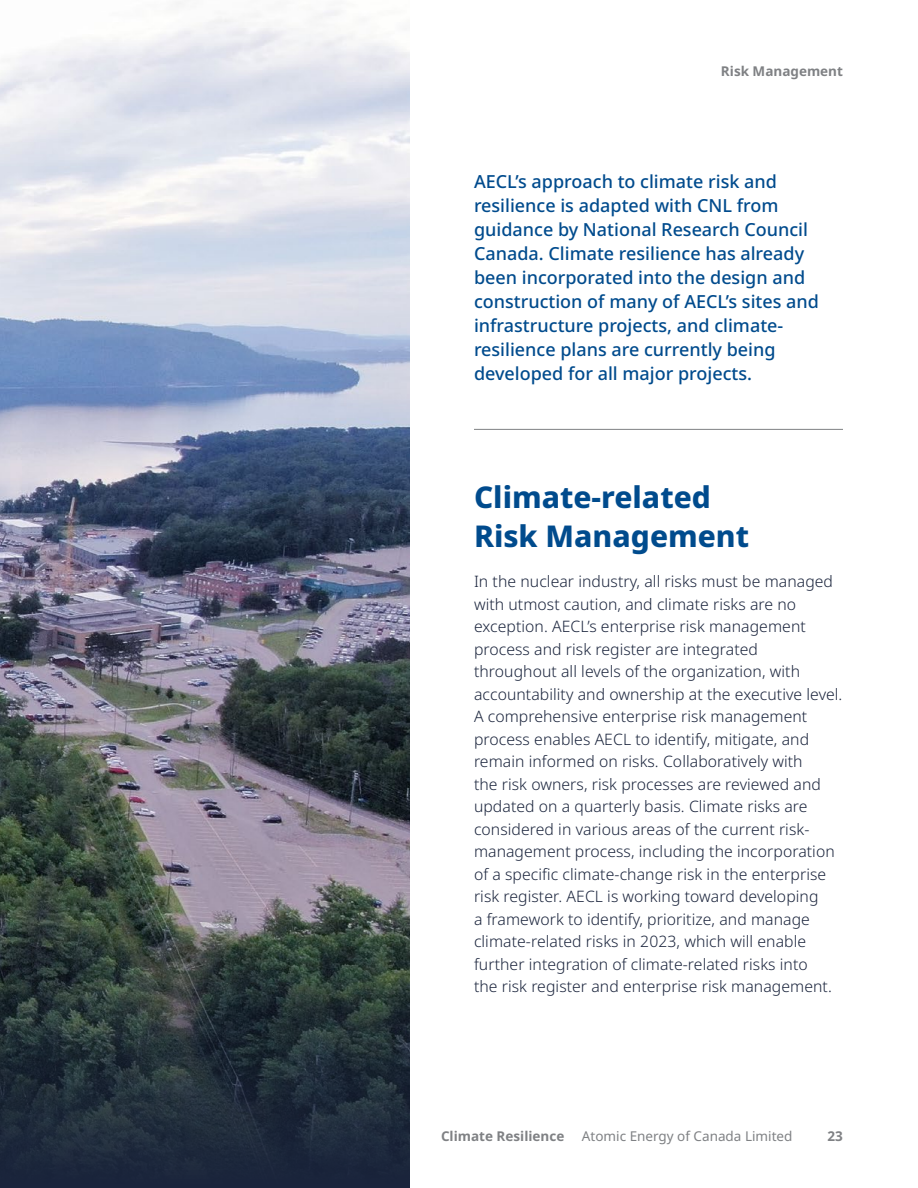
<style>
.page{position:relative;width:918px;height:1188px;background:#fff}
.page>*{position:absolute;margin:0;border:0;box-sizing:border-box;transform-origin:0 0}
.t1{font:800 30px/39px "Noto Sans";color:#004b8d}
.t2{font:500 18px/24px "Noto Sans";color:#004b8d}
.t3{font:300 15.75px/22.5px "Noto Sans";letter-spacing:.005em;color:#1a243c}
.t4{font:700 13.5px "Noto Sans";color:#7f8184}
.t5{font:13.5px "Noto Sans";color:#7f8184}
</style>
<div class="page">
<img style="left:0;top:2px;width:410px;height:1186px">
<hr style="left:474px;top:429px;width:369px;height:1px;background:#7f8184">
<p class="t4" style="left:721px;top:61px;width:124px">Risk Management</p>
<p class="t2" style="left:474px;top:170px;width:347px">AECL’s approach to climate risk and resilience is adapted with CNL from guidance by National Research Council Canada. Climate resilience has already been incorporated into the design and construction of many of AECL’s sites and infrastructure projects, and climate&shy;resilience plans are currently being developed for all major projects.</p>
<h1 class="t1" style="left:474px;top:477px;width:277px">Climate-related<br>Risk Management</h1>
<p class="t3" style="left:474px;top:570px;width:370px">In the nuclear industry, all risks must be managed with utmost caution, and climate risks are no exception. AECL’s enterprise risk management process and risk register are integrated throughout all levels of the organization, with accountability and ownership at the executive level.<br>A comprehensive enterprise risk management process enables AECL to identify, mitigate, and remain informed on risks. Collaboratively with<br>the risk owners, risk processes are reviewed and updated on a quarterly basis. Climate risks are considered in various areas of the current risk&shy;management process, including the incorporation of a specific climate-change risk in the enterprise risk register. AECL is working toward developing<br>a framework to identify, prioritize, and manage climate-related risks in 2023, which will enable further integration of climate-related risks into<br>the risk register and enterprise risk management.</p>
<p class="t4" style="left:441px;top:1127px;width:125px">Climate Resilience</p>
<p class="t5" style="left:582px;top:1127px;width:212px">Atomic Energy of Canada Limited</p>
<p class="t4" style="left:828px;top:1127px;width:17px">23</p>
</div>
